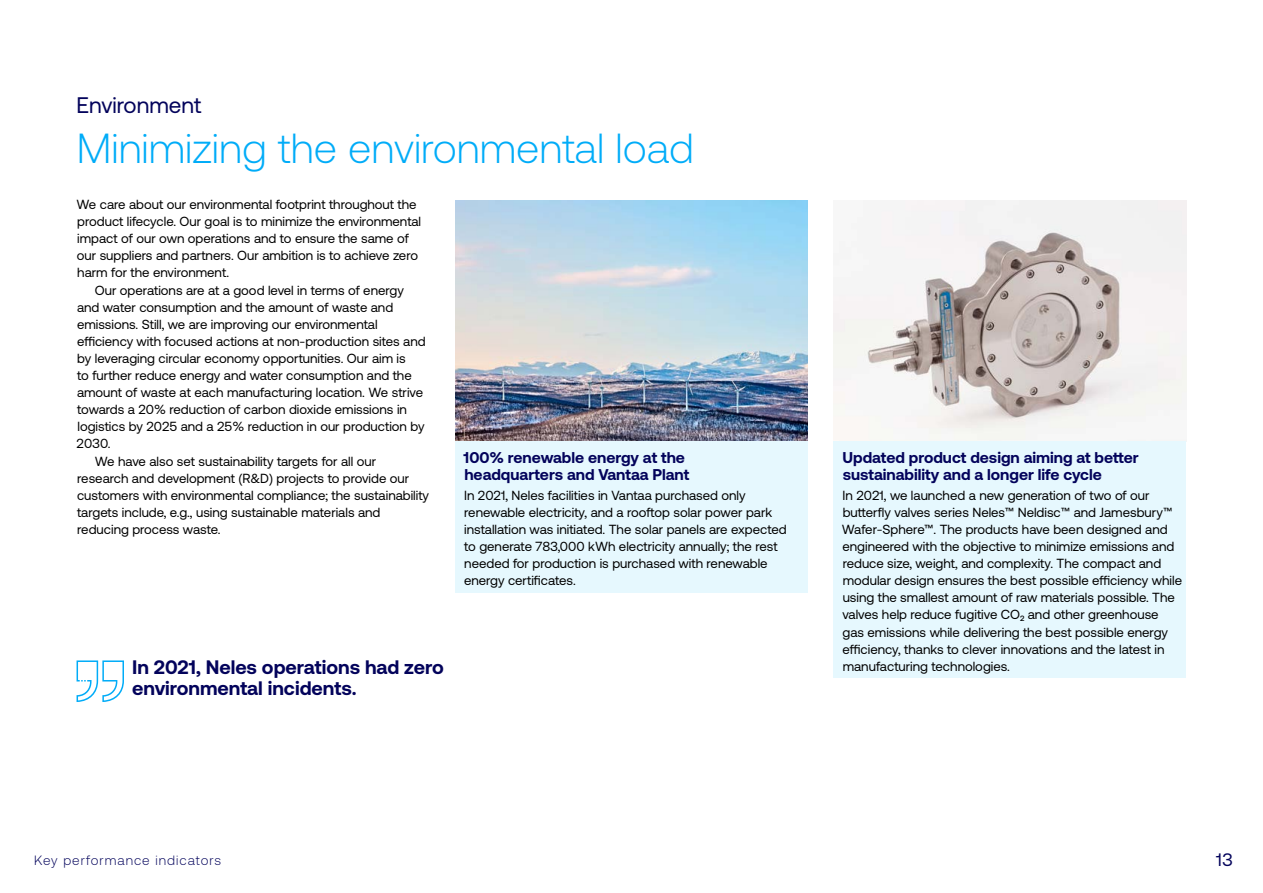
<style>
.page{position:relative;width:1263px;height:893px;background:#fff}
.page>*{position:absolute;margin:0;border:0;box-sizing:border-box;transform-origin:0 0}
.t1{font:300 42px "Aeonik";color:#00acf8}
.t2{font:22.5px "Aeonik";color:#03035b}
.t3{font:700 19.5px/20.4px "Aeonik";color:#03035b}
.t4{font:18px "Aeonik";color:#03035b}
.t5{font:700 15.6px/17.1px "Aeonik";color:#03035b}
.t6{font:300 13.5px "Aeonik";letter-spacing:.075em;color:#03035b}
.t7{font:13.2px/17.1px "Aeonik";color:#000}
</style>
<div class="page">
<img style="left:455px;top:200px;width:353px;height:241px">
<img style="left:833px;top:200px;width:353px;height:241px">
<svg style="left:77px;top:660px;width:47px;height:42px"></svg>
<div style="left:455px;top:441px;width:353px;height:50px;background:#e6f8fe"></div>
<div style="left:455px;top:486px;width:353px;height:107px;background:#e6f8fe"></div>
<div style="left:833px;top:441px;width:353px;height:50px;background:#e6f8fe"></div>
<div style="left:833px;top:486px;width:353px;height:192px;background:#e6f8fe"></div>
<h2 class="t2" style="left:77px;top:93px;width:126px">Environment</h2>
<h1 class="t1" style="left:77px;top:126px;width:618px">Minimizing the environmental load</h1>
<p class="t7" style="left:76px;top:196px;width:346px">We care about our environmental footprint throughout the product lifecycle. Our goal is to minimize the environmental impact of our own operations and to ensure the same of our suppliers and partners. Our ambition is to achieve zero harm for the environment.</p>
<p class="t7" style="left:95px;top:281px;width:310px">Our operations are at a good level in terms of energy</p>
<p class="t7" style="left:77px;top:298px;width:318px">and water consumption and the amount of waste and</p>
<p class="t7" style="left:77px;top:316px;width:302px">emissions. Still, we are improving our environmental</p>
<p class="t7" style="left:77px;top:333px;width:350px">efficiency with focused actions at non-production sites and</p>
<p class="t7" style="left:77px;top:350px;width:330px">by leveraging circular economy opportunities. Our aim is</p>
<p class="t7" style="left:77px;top:367px;width:336px">to further reduce energy and water consumption and the</p>
<p class="t7" style="left:77px;top:384px;width:348px">amount of waste at each manufacturing location. We strive</p>
<p class="t7" style="left:77px;top:401px;width:331px">towards a 20% reduction of carbon dioxide emissions in</p>
<p class="t7" style="left:77px;top:418px;width:349px">logistics by 2025 and a 25% reduction in our production by</p>
<p class="t7" style="left:77px;top:435px;width:35px">2030.</p>
<p class="t7" style="left:95px;top:452px;width:283px">We have also set sustainability targets for all our</p>
<p class="t7" style="left:77px;top:469px;width:333px">research and development (R&amp;D) projects to provide our</p>
<p class="t7" style="left:77px;top:487px;width:354px">customers with environmental compliance; the sustainability</p>
<p class="t7" style="left:77px;top:504px;width:305px">targets include, e.g., using sustainable materials and</p>
<p class="t7" style="left:77px;top:521px;width:145px">reducing process waste.</p>
<p class="t5" style="left:464px;top:448px;width:227px">100% renewable energy at the headquarters and Vantaa Plant</p>
<p class="t7" style="left:464px;top:487px;width:324px">In 2021, Neles facilities in Vantaa purchased only renewable electricity, and a rooftop solar power park installation was initiated. The solar panels are expected to generate 783,000 kWh electricity annually; the rest needed for production is purchased with renewable energy certificates.</p>
<h3 class="t3" style="left:132px;top:657px;width:313px">In 2021, Neles operations had zero environmental incidents.</h3>
<p class="t5" style="left:842px;top:448px;width:298px">Updated product design aiming at better sustainability and a longer life cycle</p>
<p class="t7" style="left:842px;top:487px;width:342px">In 2021, we launched a new generation of two of our butterfly valves series Neles™ Neldisc™ and Jamesbury™ Wafer-Sphere™. The products have been designed and engineered with the objective to minimize emissions and reduce size, weight, and complexity. The compact and modular design ensures the best possible efficiency while using the smallest amount of raw materials possible. The valves help reduce fugitive CO<sub>2</sub> and other greenhouse gas emissions while delivering the best possible energy efficiency, thanks to clever innovations and the latest in manufacturing technologies.</p>
<p class="t6" style="left:34px;top:853px;width:189px">Key performance indicators</p>
<h3 class="t4" style="left:1216px;top:850px;width:18px">13</h3>
</div>
